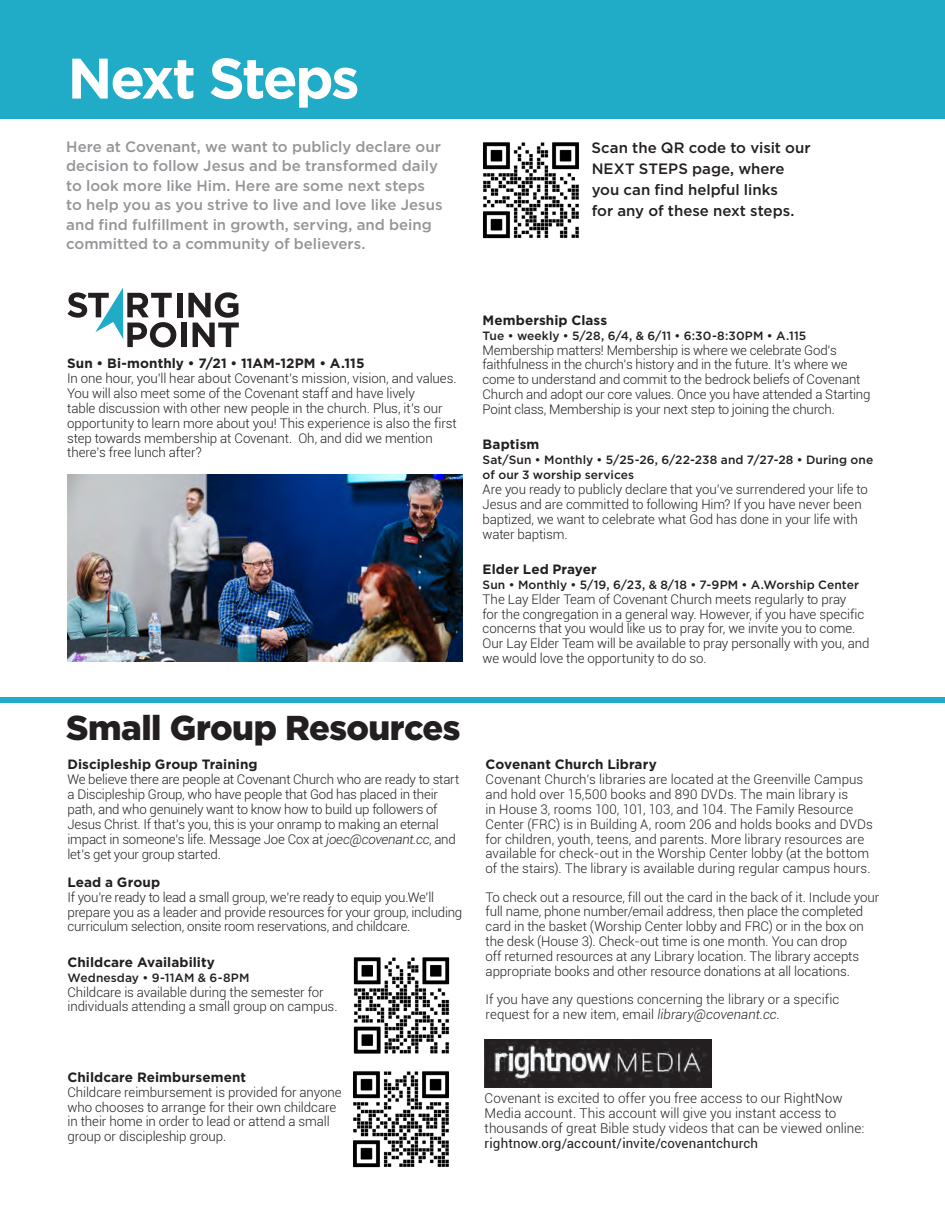
<style>
.page{position:relative;width:945px;height:1215px;background:#fff}
.page>*{position:absolute;margin:0;border:0;box-sizing:border-box;transform-origin:0 0}
.Catalog_Description_Nested{font:700 57px "Gotham";letter-spacing:-.045em;color:#fff}
.Catalog_Description_Nested-2{font:900 34.5px "Gotham";letter-spacing:-.015em;color:#231f20}
.Catalog_Description_Nested-3{font:500 15px/19.5px "Gotham";color:#939598}
.Catalog_Description_Nested-4{font:500 15px/21px "Gotham";color:#231f20}
.Catalog_Description_Nested-5{font:700 13.5px "Gotham";letter-spacing:.005em;color:#231f20}
.Catalog_Description{font:300 13.5px/15px "Roboto";color:#231f20}
.Catalog_Description_Nested-6{font:300 13.35px/14.9px "Roboto";letter-spacing:-.01em;color:#231f20}
.Catalog_Description-2{font:13.35px "Roboto";letter-spacing:.015em;color:#231f20}
.Catalog_Description_Nested-7{font:500 12px/15px "Gotham";letter-spacing:.01em;color:#231f20}
.s1{font-style:italic}
</style>
<div class="page">
<div style="left:177px;top:293px;width:5px;height:24px;background:#231f20"></div>
<div style="left:181px;top:323px;width:6px;height:24px;background:#231f20"></div>
<svg style="left:188px;top:292px;width:51px;height:55px"></svg>
<svg style="left:67px;top:288px;width:109px;height:60px"></svg>
<div style="left:0;top:0;width:945px;height:119px;background:#20abc7"></div>
<img style="left:483px;top:142px;width:96px;height:97px">
<img style="left:485px;top:1039px;width:227px;height:48px">
<div style="left:0;top:698px;width:945px;height:5px;background:#20abc7"></div>
<img style="left:68px;top:474px;width:394px;height:188px">
<img style="left:353px;top:1071px;width:96px;height:97px">
<img style="left:353px;top:957px;width:97px;height:97px">
<p class="Catalog_Description_Nested" style="left:68px;top:41px;width:294px">Next Steps</p>
<p class="Catalog_Description_Nested-3" style="left:66px;top:137px;width:378px">Here at Covenant, we want to publicly declare our decision to follow Jesus and be transformed daily to look more like Him. Here are some next steps to help you as you strive to live and love like Jesus and find fulfillment in growth, serving, and being committed to a community of believers.</p>
<p class="Catalog_Description_Nested-4" style="left:592px;top:137px;width:221px">Scan the QR code to visit our<br>NEXT STEPS page, where you can find helpful links<br>for any of these next steps.</p>
<p class="Catalog_Description_Nested-5" style="left:67px;top:355px;width:299px">Sun • Bi-monthly • 7/21 • 11AM-12PM • A.115</p>
<p class="Catalog_Description_Nested-6" style="left:67px;top:370px;width:391px">In one hour, you’ll hear about Covenant’s mission, vision, and values.<br>You will also meet some of the Covenant staff and have lively<br>table discussion with other new people in the church. Plus, it’s our opportunity to learn more about you! This experience is also the first step towards membership at Covenant. Oh, and did we mention there’s free lunch after?</p>
<p class="Catalog_Description_Nested-2" style="left:66px;top:704px;width:396px">Small Group Resources</p>
<p class="Catalog_Description_Nested-5" style="left:68px;top:756px;width:192px">Discipleship Group Training</p>
<p class="Catalog_Description_Nested-6" style="left:68px;top:772px;width:393px">We believe there are people at Covenant Church who are ready to start a Discipleship Group, who have people that God has placed in their path, and who genuinely want to know how to build up followers of Jesus Christ. If that's you, this is your onramp to making an eternal impact in someone's life. Message Joe Cox at <span class="s1">joec@covenant.cc</span>, and let's get your group started.</p>
<p class="Catalog_Description_Nested-5" style="left:68px;top:873px;width:94px">Lead a Group</p>
<p class="Catalog_Description_Nested-6" style="left:68px;top:889px;width:396px">If you’re ready to lead a small group, we’re ready to equip you.We’ll prepare you as a leader and provide resources for your group, including curriculum selection, onsite room reservations, and childcare.</p>
<p class="Catalog_Description_Nested-5" style="left:68px;top:953px;width:149px">Childcare Availability</p>
<p class="Catalog_Description_Nested-7" style="left:68px;top:970px;width:183px">Wednesday • 9-11AM &amp; 6-8PM</p>
<p class="Catalog_Description_Nested-6" style="left:68px;top:984px;width:272px">Childcare is available during the semester for individuals attending a small group on campus.</p>
<p class="Catalog_Description_Nested-5" style="left:68px;top:1068px;width:180px">Childcare Reimbursement</p>
<p class="Catalog_Description_Nested-6" style="left:68px;top:1084px;width:276px">Childcare reimbursement is provided for anyone who chooses to arrange for their own childcare in their home in order to lead or attend a small group or discipleship group.</p>
<p class="Catalog_Description_Nested-5" style="left:483px;top:311px;width:126px">Membership Class</p>
<p class="Catalog_Description_Nested-7" style="left:483px;top:328px;width:325px">Tue • weekly • 5/28, 6/4, &amp; 6/11 • 6:30-8:30PM • A.115</p>
<p class="Catalog_Description_Nested-6" style="left:483px;top:342px;width:389px">Membership matters! Membership is where we celebrate God’s faithfulness in the church’s history and in the future. It’s where we come to understand and commit to the bedrock beliefs of Covenant Church and adopt our core values. Once you have attended a Starting Point class, Membership is your next step to joining the church.</p>
<p class="Catalog_Description_Nested-5" style="left:483px;top:435px;width:58px">Baptism</p>
<p class="Catalog_Description_Nested-7" style="left:483px;top:452px;width:392px">Sat/Sun • Monthly • 5/25-26, 6/22-238 and 7/27-28 • During one of our 3 worship services</p>
<p class="Catalog_Description_Nested-6" style="left:483px;top:481px;width:387px">Are you ready to publicly declare that you’ve surrendered your life to Jesus and are committed to following Him? If you have never been baptized, we want to celebrate what God has done in your life with water baptism.</p>
<p class="Catalog_Description_Nested-5" style="left:483px;top:560px;width:116px">Elder Led Prayer</p>
<p class="Catalog_Description_Nested-7" style="left:483px;top:577px;width:378px">Sun • Monthly • 5/19, 6/23, &amp; 8/18 • 7-9PM • A.Worship Center</p>
<p class="Catalog_Description_Nested-6" style="left:483px;top:591px;width:388px">The Lay Elder Team of Covenant Church meets regularly to pray<br>for the congregation in a general way. However, if you have specific concerns that you would like us to pray for, we invite you to come.<br>Our Lay Elder Team will be available to pray personally with you, and we would love the opportunity to do so.</p>
<p class="Catalog_Description_Nested-5" style="left:486px;top:756px;width:173px">Covenant Church Library</p>
<p class="Catalog_Description_Nested-6" style="left:486px;top:772px;width:389px">Covenant Church’s libraries are located at the Greenville Campus and hold over 15,500 books and 890 DVDs. The main library is<br>in House 3, rooms 100, 101, 103, and 104. The Family Resource Center (FRC) is in Building A, room 206 and holds books and DVDs for children, youth, teens, and parents. More library resources are available for check-out in the Worship Center lobby (at the bottom of the stairs). The library is available during regular campus hours.</p>
<p class="Catalog_Description_Nested-6" style="left:486px;top:889px;width:395px">To check out a resource, fill out the card in the back of it. Include your full name, phone number/email address, then place the completed card in the basket (Worship Center lobby and FRC) or in the box on the desk (House 3). Check-out time is one month. You can drop<br>off returned resources at any Library location. The library accepts appropriate books and other resource donations at all locations.</p>
<p class="Catalog_Description_Nested-6" style="left:486px;top:992px;width:355px">If you have any questions concerning the library or a specific request for a new item, email <span class="s1">library@covenant.cc.</span></p>
<p class="Catalog_Description" style="left:485px;top:1090px;width:381px">Covenant is excited to offer you free access to our RightNow<br>Media account. This account will give you instant access to thousands of great Bible study videos that can be viewed online:</p>
<p class="Catalog_Description-2" style="left:485px;top:1134px;width:275px">rightnow.org/account/invite/covenantchurch</p>
</div>
